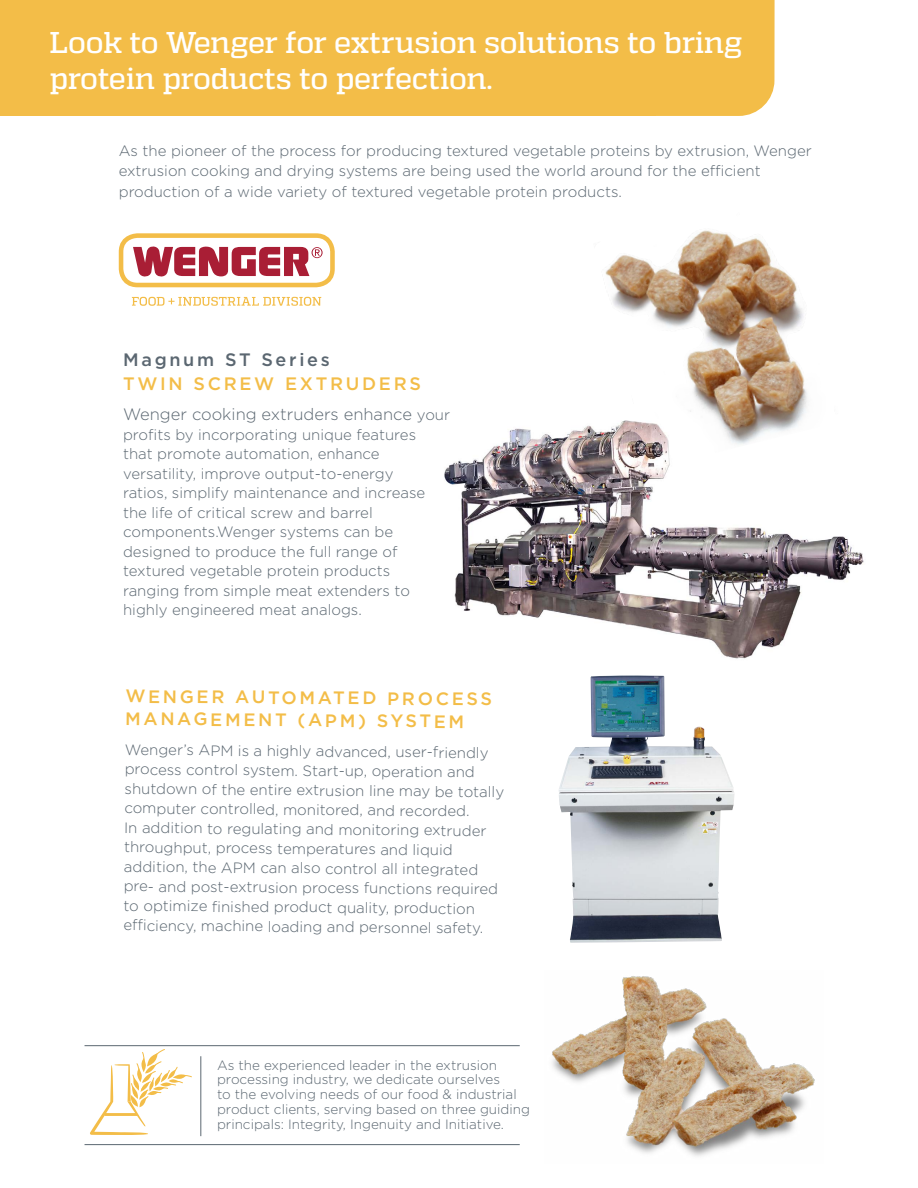
<style>
.page{position:relative;width:918px;height:1188px;background:#fff}
.page>*{position:absolute;margin:0;border:0;box-sizing:border-box;transform-origin:0 0}
.t1{font:500 30px/36px "Quadon";letter-spacing:-.015em;color:#fff}
.t2{font:500 18px/22.4px "Gotham";letter-spacing:.14em;color:#f3bd48}
.t3{font:500 18px "Gotham";letter-spacing:.15em;color:#5b6771}
.t4{font:300 16.5px "Gotham";color:#5b6771}
.t5{font:300 15px/19.5px "Gotham";color:#5b6771}
.t6{font:300 13.5px/15px "Gotham";color:#5b6771}
.s1{font-size:15px}
</style>
<div class="page">
<img style="left:444px;top:425px;width:420px;height:234px">
<img style="left:559px;top:675px;width:176px;height:268px">
<div style="left:655px;top:0;width:120px;height:116px;background:#f3bd48"></div>
<div style="left:0;top:0;width:655px;height:116px;background:#f3bd48"></div>
<img style="left:552px;top:976px;width:263px;height:180px">
<img style="left:593px;top:230px;width:248px;height:239px">
<svg style="left:132px;top:297px;width:189px;height:9px"></svg>
<div style="left:119px;top:233px;width:216px;height:54px;border:5px solid #f3bd48;border-radius:16px"></div>
<svg style="left:133px;top:246px;width:190px;height:31px"></svg>
<svg style="left:90px;top:1049px;width:102px;height:86px"></svg>
<hr style="left:85px;top:1045px;width:435px;height:1px;background:#5b6771">
<hr style="left:85px;top:1144px;width:435px;height:1px;background:#5b6771">
<hr style="left:200px;top:1056px;width:1px;height:80px;background:#5b6771">
<h1 class="t1" style="left:50px;top:25px;width:695px">Look to Wenger for extrusion solutions to bring protein products to perfection.</h1>
<p class="t5" style="left:119px;top:141px;width:695px">As the pioneer of the process for producing textured vegetable proteins by extrusion, Wenger extrusion cooking and drying systems are being used the world around for the efficient</p>
<p class="t5" style="left:119px;top:181px;width:505px">production of a wide variety of textured vegetable protein products.</p>
<p class="t3" style="left:123px;top:348px;width:208px">Magnum ST Series</p>
<p class="t2" style="left:123px;top:372px;width:299px">TWIN SCREW EXTRUDERS</p>
<p class="t4" style="left:123px;top:404px;width:329px">Wenger cooking extruders enhance <span class="s1">your</span></p>
<p class="t5" style="left:123px;top:424px;width:304px">profits by incorporating unique features that promote automation, enhance versatility, improve output-to-energy ratios, simplify maintenance and increase the life of critical screw and barrel components.Wenger systems can be designed to produce the full range of textured vegetable protein products ranging from simple meat extenders to highly engineered meat analogs.</p>
<p class="t2" style="left:125px;top:686px;width:369px">WENGER AUTOMATED PROCESS<br>MANAGEMENT (APM) SYSTEM</p>
<p class="t5" style="left:125px;top:738px;width:381px;rotate:1deg">Wenger’s APM is a highly advanced, user-friendly process control system. Start-up, operation and shutdown of the entire extrusion line may be totally computer controlled, monitored, and recorded.<br>In addition to regulating and monitoring extruder throughput, process temperatures and liquid addition, the APM can also control all integrated pre- and post-extrusion process functions required to optimize fi nished product quality, production<br>effi ciency, machine loading and personnel safety.</p>
<p class="t6" style="left:217px;top:1057px;width:314px">As the experienced leader in the extrusion processing industry, we dedicate ourselves<br>to the evolving needs of our food &amp; industrial product clients, serving based on three guiding principals: Integrity, Ingenuity and Initiative.</p>
</div>
